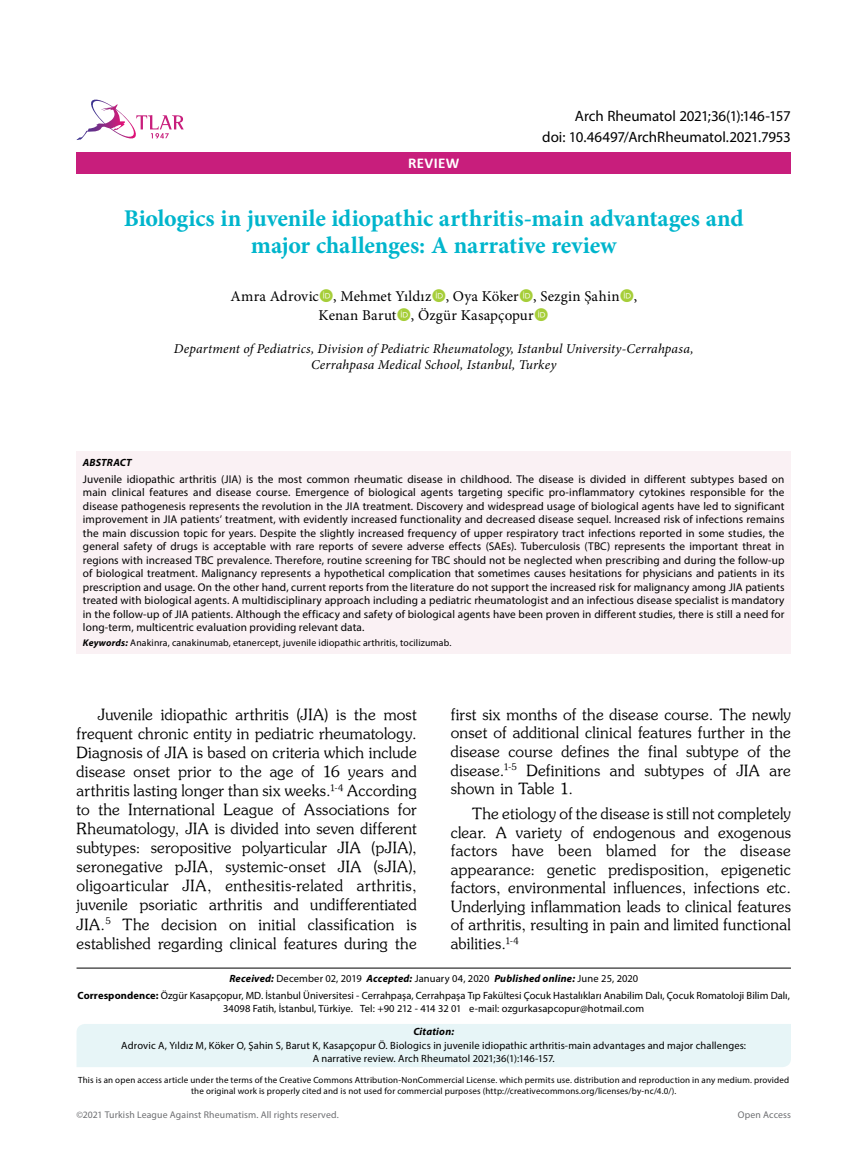
<style>
.page{position:relative;width:859px;height:1170px;background:#fff}
.page>*{position:absolute;margin:0;border:0;box-sizing:border-box;transform-origin:0 0}
.t1{font:700 24px/27px "Minion Pro";letter-spacing:-.005em;color:#00b5cc;text-align:center}
.t2{font:15.45px/19px "Souvenir Turk";letter-spacing:.02em;color:#000;text-align:justify}
.t3{font:15px/19.5px "Minion Pro";letter-spacing:.01em;color:#000}
.t4{font:15px "Myriad Pro";letter-spacing:-.005em;color:#000}
.t5{font:700 15px "Calibri";letter-spacing:.02em;color:#fff}
.t6{font:italic 13.5px/16.2px "Minion Pro";letter-spacing:.01em;color:#000;text-align:center}
.t7{font:11.25px/13.5px "Myriad Pro";letter-spacing:.01em;color:#000;text-align:justify}
.t8{font:10.5px/16.8px "Myriad Pro";letter-spacing:.01em;color:#000;text-align:center}
.t9{font:italic 700 10.5px "Myriad Pro";letter-spacing:.02em;color:#000}
.t10{font:9.75px "Myriad Pro";letter-spacing:.015em;color:#000}
.t11{font:9.75px "Myriad Pro";letter-spacing:.015em;color:#6d6e71}
.t12{font:9px/10.8px "Myriad Pro";letter-spacing:.015em;color:#000;text-align:center}
.s1{font-weight:700;font-style:italic}
.s2{font-weight:700}
</style>
<div class="page">
<div style="left:77px;top:152px;width:714px;height:21px;background:#c81e7c"></div>
<svg style="left:76px;top:99px;width:108px;height:41px"></svg>
<div style="left:77px;top:451px;width:714px;height:202px;background:#faf1f4"></div>
<hr style="left:77px;top:967px;width:714px;height:1px;background:#000">
<div style="left:77px;top:1024px;width:714px;height:42px;background:#e7f5f7"></div>
<h3 class="t4" style="left:575px;top:107px;width:218px">Arch Rheumatol 2021;36(1):146-157</h3>
<h3 class="t5" style="left:408px;top:153px;width:53px">REVIEW</h3>
<h3 class="t4" style="left:542px;top:127px;width:250px">doi: 10.46497/ArchRheumatol.2021.7953</h3>
<h1 class="t1" style="left:124px;top:204px;width:621px">Biologics in juvenile idiopathic arthritis-main advantages and major challenges: A narrative review</h1>
<h3 class="t3" style="left:319px;top:286px;width:320px;text-indent:-88px">Amra Adrovic , Mehmet Yıldız , Oya Köker , Sezgin Şahin ,<br>Kenan Barut , Özgür Kasapçopur</h3>
<p class="t6" style="left:174px;top:340px;width:521px">Department of Pediatrics, Division of Pediatric Rheumatology, Istanbul University-Cerrahpasa,<br>Cerrahpasa Medical School, Istanbul, Turkey</p>
<p class="t9" style="left:83px;top:456px;width:50px">ABSTRACT</p>
<p class="t7" style="left:83px;top:472px;width:703px">Juvenile idiopathic arthritis (JIA) is the most common rheumatic disease in childhood. The disease is divided in different subtypes based on main clinical features and disease course. Emergence of biological agents targeting specific pro-inflammatory cytokines responsible for the disease pathogenesis represents the revolution in the JIA treatment. Discovery and widespread usage of biological agents have led to significant improvement in JIA patients’ treatment, with evidently increased functionality and decreased disease sequel. Increased risk of infections remains the main discussion topic for years. Despite the slightly increased frequency of upper respiratory tract infections reported in some studies, the general safety of drugs is acceptable with rare reports of severe adverse effects (SAEs). Tuberculosis (TBC) represents the important threat in regions with increased TBC prevalence. Therefore, routine screening for TBC should not be neglected when prescribing and during the follow-up of biological treatment. Malignancy represents a hypothetical complication that sometimes causes hesitations for physicians and patients in its prescription and usage. On the other hand, current reports from the literature do not support the increased risk for malignancy among JIA patients treated with biological agents. A multidisciplinary approach including a pediatric rheumatologist and an infectious disease specialist is mandatory in the follow-up of JIA patients. Although the efficacy and safety of biological agents have been proven in different studies, there is still a need for long-term, multicentric evaluation providing relevant data.</p>
<p class="t10" style="left:83px;top:636px;width:370px"><span class="s1">Keywords:</span> Anakinra, canakinumab, etanercept, juvenile idiopathic arthritis, tocilizumab.</p>
<p class="t2" style="left:77px;top:704px;width:342px;text-indent:21px">Juvenile idiopathic arthritis (JIA) is the most frequent chronic entity in pediatric rheumatology.<br>Diagnosis of JIA is based on criteria which include disease onset prior to the age of 16 years and arthritis lasting longer than six weeks.<sup>1-4</sup> According to the International League of Associations for Rheumatology, JIA is divided into seven different subtypes: seropositive polyarticular JIA (pJIA), seronegative pJIA, systemic-onset JIA (sJIA), oligoarticular JIA, enthesitis-related arthritis, juvenile psoriatic arthritis and undifferentiated JIA.<sup>5</sup> The decision on initial classification is established regarding clinical features during the</p>
<h2 class="t2" style="left:451px;top:704px;width:342px;line-height:18.6px">first six months of the disease course. The newly onset of additional clinical features further in the disease course defines the final subtype of the disease.<sup>1-5</sup> Definitions and subtypes of JIA are shown in Table 1.</h2>
<p class="t2" style="left:451px;top:803px;width:342px;line-height:18.6px;text-indent:21px">The etiology of the disease is still not completely clear. A variety of endogenous and exogenous factors have been blamed for the disease appearance: genetic predisposition, epigenetic factors, environmental influences, infections etc.<br>Underlying inflammation leads to clinical features of arthritis, resulting in pain and limited functional abilities.<sup>1-4</sup></p>
<p class="t8" style="left:78px;top:970px;width:714px"><span class="s1">Received:</span> December 02, 2019 <span class="s1">Accepted:</span> January 04, 2020 <span class="s1">Published online:</span> June 25, 2020<br><span class="s2">Correspondence:</span> Özgür Kasapçopur, MD. İstanbul Üniversitesi - Cerrahpaşa, Cerrahpaşa Tıp Fakültesi Çocuk Hastalıkları Anabilim Dalı, Çocuk Romatoloji Bilim Dalı,</p>
<p class="t8" style="left:223px;top:999px;width:423px">34098 Fatih, İstanbul, Türkiye. Tel: +90 212 - 414 32 01 e-mail: ozgurkasapcopur@hotmail.com</p>
<p class="t9" style="left:413px;top:1024px;width:42px">Citation:</p>
<p class="t8" style="left:121px;top:1039px;width:626px;line-height:12.6px">Adrovic A, Yıldız M, Köker O, Şahin S, Barut K, Kasapçopur Ö. Biologics in juvenile idiopathic arthritis-main advantages and major challenges:<br>A narrative review. Arch Rheumatol 2021;36(1):146-157.</p>
<p class="t12" style="left:78px;top:1074px;width:713px">This is an open access article under the terms of the Creative Commons Attribution-NonCommercial License. which permits use. distribution and reproduction in any medium. provided the original work is properly cited and is not used for commercial purposes (http://creativecommons.org/licenses/by-nc/4.0/).</p>
<p class="t11" style="left:77px;top:1108px;width:264px">©2021 Turkish League Against Rheumatism. All rights reserved.</p>
<p class="t11" style="left:738px;top:1108px;width:55px">Open Access</p>
</div>
